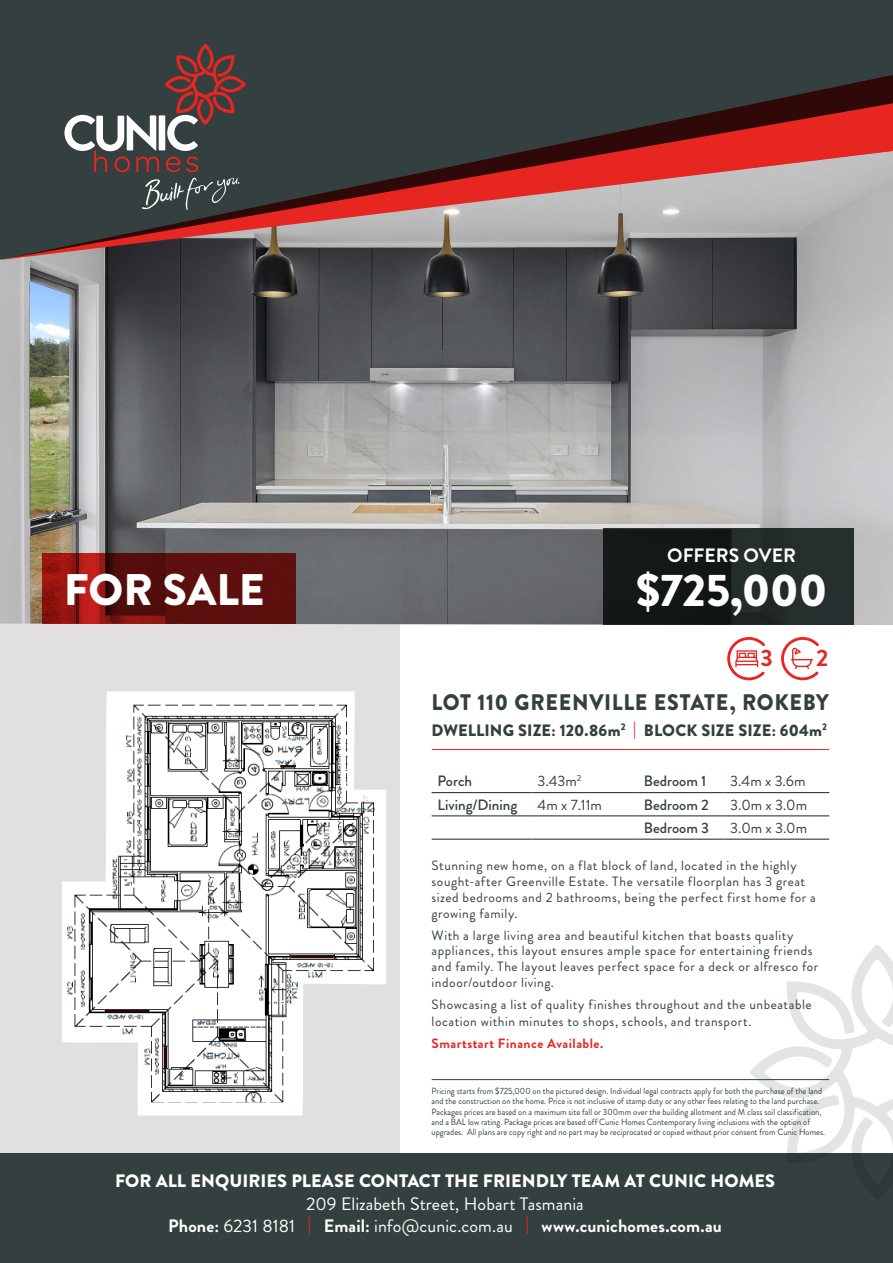
<style>
.page{position:relative;width:893px;height:1263px;background:#fff}
.page>*{position:absolute;margin:0;border:0;box-sizing:border-box;transform-origin:0 0}
.t1{font:900 45.75px "Brandon Grotesque";color:#fff}
.t2{font:900 44.25px "Brandon Grotesque";color:#fff}
.t3{font:700 23.7px "Brandon Grotesque";color:#e72621}
.t4{font:900 22.5px "Brandon Grotesque";letter-spacing:.03em;color:#343f3f;scale:.95 1}
.t5{font:700 19.35px "Brandon Grotesque";color:#fff}
.t6{font:700 18px "Brandon Grotesque";letter-spacing:.005em;color:#fff}
.t7{font:900 18px "Brandon Grotesque";color:#fff}
.t8{font:18px "Brandon Grotesque";letter-spacing:.005em;color:#fff}
.t9{font:900 16.5px "Brandon Grotesque";letter-spacing:.005em;color:#343f3f}
.t10{font:500 15px "Brandon Grotesque";color:#343f3f}
.t11{font:15px "Brandon Grotesque";color:#343f3f}
.t12{font:13.5px/15.8px "Brandon Grotesque";letter-spacing:.04em;color:#343f3f}
.t13{font:700 13.5px "Brandon Grotesque";letter-spacing:.035em;color:#e72621}
.t14{font:9px/10.2px "Brandon Grotesque";color:#343f3f;scale:.95 1}
.s1{font-weight:700;color:#e72621}
.s2{font-weight:400}
</style>
<div class="page">
<div style="left:0;top:623px;width:400px;height:530px;background:#e1dfdf"></div>
<div style="left:0;top:1153px;width:893px;height:110px;background:#343f3f"></div>
<svg style="left:750px;top:945px;width:143px;height:208px"></svg>
<hr style="left:432px;top:749px;width:397px;height:1px;background:#e72621">
<svg style="left:0;top:0;width:893px;height:151px;background:#3d3a39"></svg>
<svg style="left:64px;top:44px;width:182px;height:107px;background:#5a5252"></svg>
<img style="left:0;top:151px;width:893px;height:474px">
<div style="left:603px;top:528px;width:250px;height:97px;background:linear-gradient(to right,#0d1112,#293231)"></div>
<svg style="left:43px;top:553px;width:253px;height:71px;background:#6b110e"></svg>
<hr style="left:432px;top:792px;width:99px;height:1px;background:#231f20">
<hr style="left:531px;top:792px;width:107px;height:1px;background:#231f20">
<hr style="left:638px;top:792px;width:86px;height:1px;background:#231f20">
<hr style="left:724px;top:792px;width:105px;height:1px;background:#231f20">
<hr style="left:432px;top:816px;width:99px;height:1px;background:#231f20">
<hr style="left:531px;top:816px;width:107px;height:1px;background:#231f20">
<hr style="left:638px;top:816px;width:86px;height:1px;background:#231f20">
<hr style="left:724px;top:816px;width:105px;height:1px;background:#231f20">
<hr style="left:432px;top:839px;width:99px;height:1px;background:#231f20">
<hr style="left:531px;top:839px;width:107px;height:1px;background:#231f20">
<hr style="left:638px;top:839px;width:86px;height:1px;background:#231f20">
<hr style="left:724px;top:839px;width:105px;height:1px;background:#231f20">
<hr style="left:432px;top:1079px;width:397px;height:1px;background:#343f3f">
<svg style="left:106px;top:691px;width:280px;height:424px;fill:#fff"></svg>
<img style="left:62px;top:696px;width:315px;height:406px">
<svg style="left:727px;top:637px;width:38px;height:44px"></svg>
<svg style="left:781px;top:637px;width:38px;height:44px"></svg>
<p class="t5" style="left:667px;top:542px;width:130px">OFFERS OVER</p>
<p class="t2" style="left:64px;top:558px;width:203px">FOR SALE</p>
<p class="t1" style="left:636px;top:558px;width:193px">$725,000</p>
<p class="t3" style="left:760px;top:642px;width:14px">3</p>
<p class="t3" style="left:816px;top:642px;width:14px">2</p>
<p class="t4" style="left:432px;top:687px;width:420px">LOT 110 GREENVILLE ESTATE, ROKEBY</p>
<p class="t9" style="left:432px;top:718px;width:397px">DWELLING SIZE: 120.86m<sup>2</sup> <span class="s1">|</span> BLOCK SIZE SIZE: 604m<sup>2</sup></p>
<p class="t10" style="left:438px;top:771px;width:36px">Porch</p>
<p class="t11" style="left:537px;top:771px;width:45px">3.43m<sup>2</sup></p>
<p class="t10" style="left:644px;top:771px;width:64px">Bedroom 1</p>
<p class="t11" style="left:730px;top:771px;width:77px">3.4m x 3.6m</p>
<p class="t10" style="left:438px;top:794px;width:81px">Living/Dining</p>
<p class="t11" style="left:537px;top:794px;width:66px">4m x 7.11m</p>
<p class="t10" style="left:644px;top:794px;width:67px">Bedroom 2</p>
<p class="t11" style="left:730px;top:794px;width:78px">3.0m x 3.0m</p>
<p class="t10" style="left:644px;top:817px;width:67px">Bedroom 3</p>
<p class="t11" style="left:730px;top:817px;width:78px">3.0m x 3.0m</p>
<p class="t12" style="left:432px;top:858px;width:386px">Stunning new home, on a flat block of land, located in the highly sought-after Greenville Estate. The versatile floorplan has 3 great sized bedrooms and 2 bathrooms, being the perfect first home for a growing family.</p>
<p class="t12" style="left:432px;top:927px;width:388px">With a large living area and beautiful kitchen that boasts quality appliances, this layout ensures ample space for entertaining friends and family. The layout leaves perfect space for a deck or alfresco for indoor/outdoor living.</p>
<p class="t12" style="left:432px;top:996px;width:382px;line-height:16.5px">Showcasing a list of quality finishes throughout and the unbeatable location within minutes to shops, schools, and transport.</p>
<p class="t13" style="left:432px;top:1034px;width:173px">Smartstart Finance Available.</p>
<p class="t14" style="left:432px;top:1086px;width:416px">Pricing starts from $725,000 on the pictured design. Individual legal contracts apply for both the purchase of the land and the construction on the home. Price is not inclusive of stamp duty or any other fees relating to the land purchase.<br>Packages prices are based on a maximum site fall or 300mm over the building allotment and M class soil classification, and a BAL low rating. Package prices are based off Cunic Homes Contemporary living inclusions with the option of upgrades. All plans are copy right and no part may be reciprocated or copied without prior consent from Cunic Homes.</p>
<p class="t7" style="left:115px;top:1168px;width:661px">FOR ALL ENQUIRIES PLEASE CONTACT THE FRIENDLY TEAM AT CUNIC HOMES</p>
<p class="t8" style="left:306px;top:1191px;width:279px">209 Elizabeth Street, Hobart Tasmania</p>
<p class="t6" style="left:168px;top:1213px;width:555px">Phone: <span class="s2">6231 8181</span> <sup>|</sup> Email: <span class="s2">info@cunic.com.au</span> <sup>|</sup> www.cunichomes.com.au</p>
</div>
